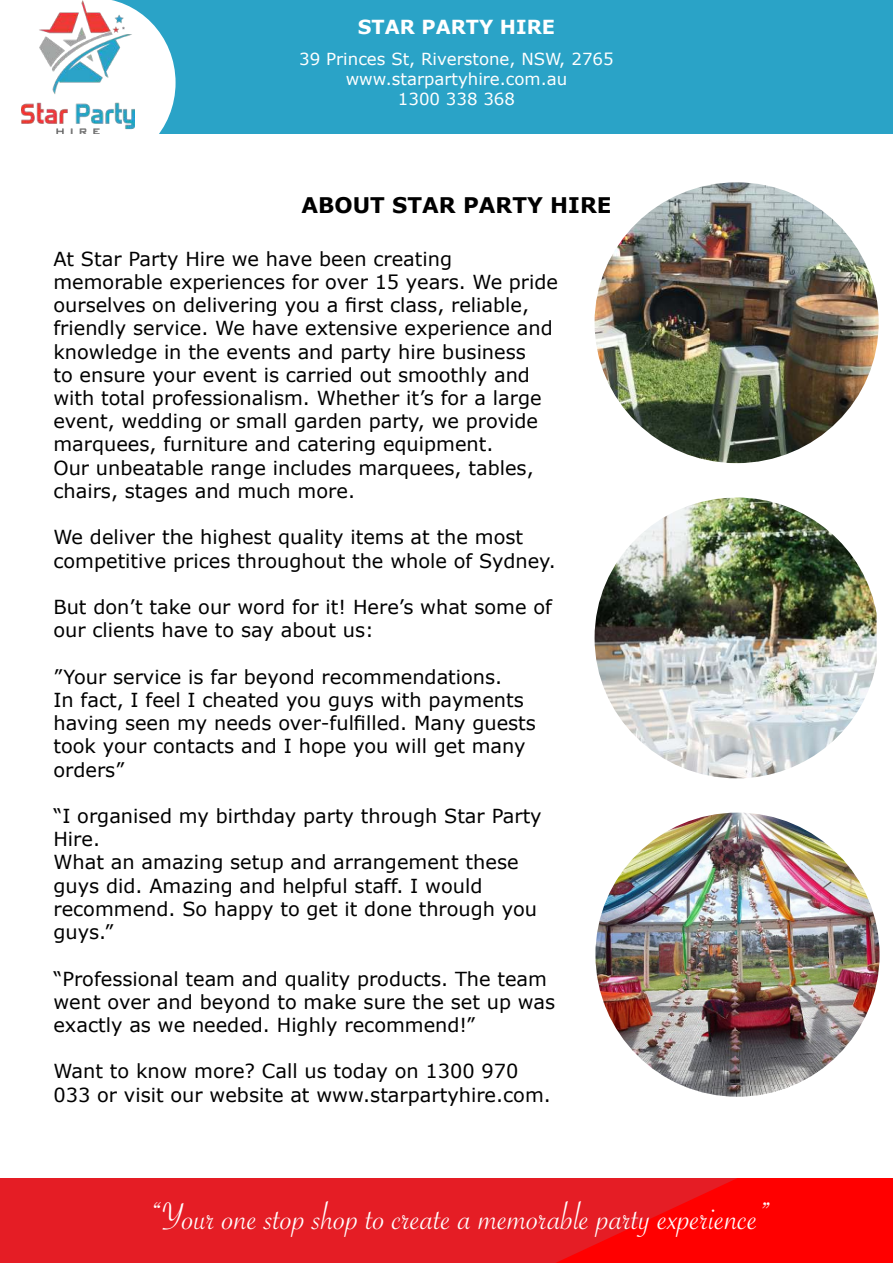
<style>
.page{position:relative;width:893px;height:1263px;background:#fff}
.page>*{position:absolute;margin:0;border:0;box-sizing:border-box;transform-origin:0 0}
.t1{font:40.8px "Savoye Let Plain";color:#fff}
.t2{font:700 21.45px "Verdana";color:#000}
.t3{font:19.35px/23.2px "Verdana";color:#000}
.t4{font:700 19.35px "Verdana";color:#fff}
.t5{font:16.65px/20px "Verdana";color:#fff;text-align:center}
</style>
<div class="page">
<img style="left:595px;top:813px;width:284px;height:284px;border-radius:142px">
<img style="left:595px;top:497px;width:282px;height:281px">
<img style="left:595px;top:182px;width:284px;height:281px">
<div style="left:105px;top:0;width:788px;height:134px;background:#2aa3c7"></div>
<svg style="left:82px;top:0;width:94px;height:134px"></svg>
<img style="left:21px;top:1px;width:114px;height:133px">
<div style="left:0;top:1179px;width:893px;height:84px;background:#e51d25"></div>
<svg style="left:555px;top:1178px;width:222px;height:85px"></svg>
<div style="left:737px;top:1179px;width:156px;height:84px;background:#f00"></div>
<p class="t4" style="left:358px;top:19px;width:199px">STAR PARTY HIRE</p>
<p class="t5" style="left:299px;top:49px;width:316px">39 Princes St, Riverstone, NSW, 2765 www.starpartyhire.com.au<br>1300 338 368</p>
<p class="t2" style="left:301px;top:196px;width:312px">ABOUT STAR PARTY HIRE</p>
<p class="t3" style="left:53px;top:249px;width:506px">At Star Party Hire we have been creating memorable experiences for over 15 years. We pride ourselves on delivering you a first class, reliable, friendly service. We have extensive experience and knowledge in the events and party hire business<br>to ensure your event is carried out smoothly and with total professionalism. Whether it’s for a large event, wedding or small garden party, we provide marquees, furniture and catering equipment.<br>Our unbeatable range includes marquees, tables, chairs, stages and much more.</p>
<p class="t3" style="left:53px;top:527px;width:504px">We deliver the highest quality items at the most competitive prices throughout the whole of Sydney.</p>
<p class="t3" style="left:53px;top:597px;width:500px">But don’t take our word for it! Here’s what some of our clients have to say about us:</p>
<p class="t3" style="left:53px;top:667px;width:484px">”Your service is far beyond recommendations.<br>In fact, I feel I cheated you guys with payments having seen my needs over-fulfilled. Many guests took your contacts and I hope you will get many orders”</p>
<p class="t3" style="left:53px;top:806px;width:490px">“I organised my birthday party through Star Party<br>Hire.<br>What an amazing setup and arrangement these guys did. Amazing and helpful staff. I would recommend. So happy to get it done through you guys.”</p>
<p class="t3" style="left:53px;top:968px;width:503px">“Professional team and quality products. The team went over and beyond to make sure the set up was exactly as we needed. Highly recommend!”</p>
<p class="t3" style="left:53px;top:1061px;width:499px">Want to know more? Call us today on 1300 970<br>033 or visit our website at www.starpartyhire.com.</p>
<h1 class="t1" style="left:149px;top:1201px;width:624px">“Your one stop shop to create a memorable party experience”</h1>
</div>
